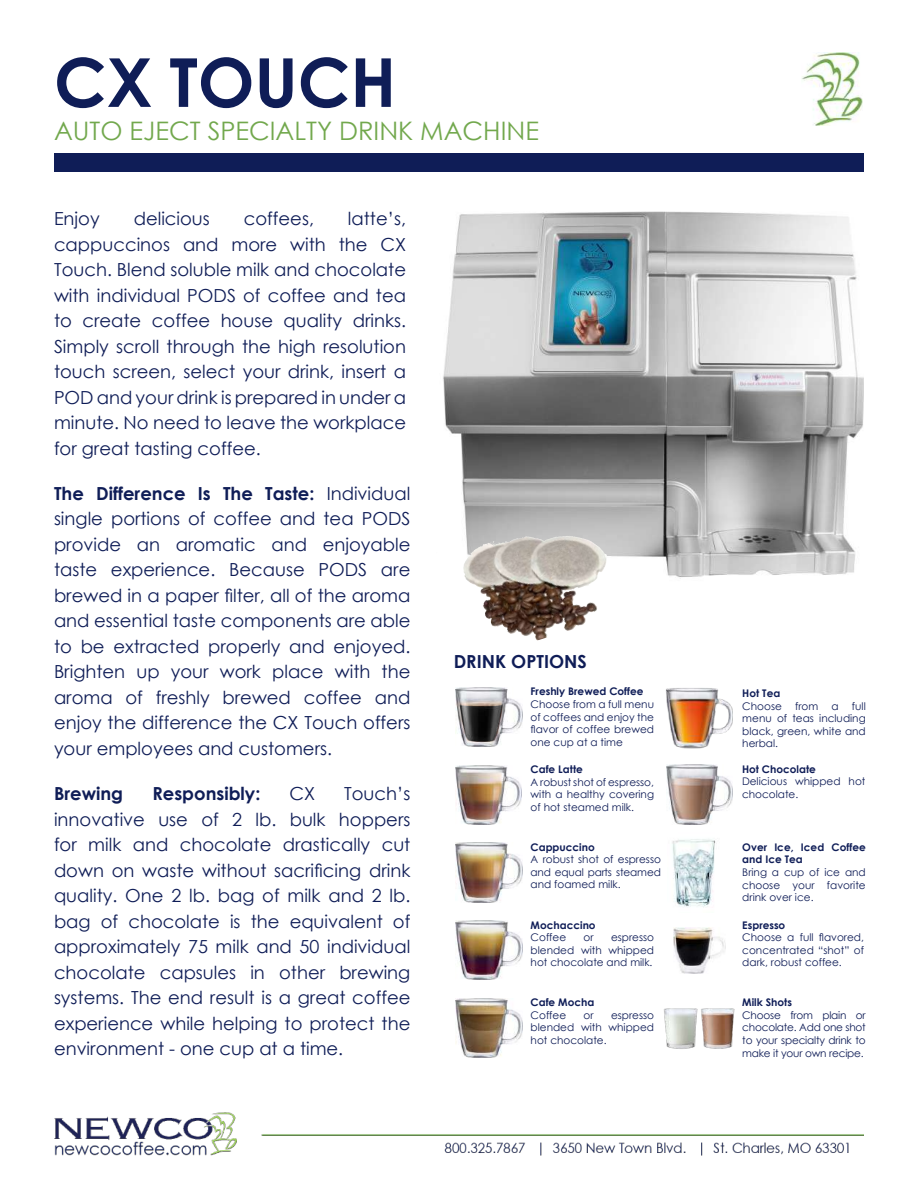
<style>
.page{position:relative;width:918px;height:1188px;background:#fff}
.page>*{position:absolute;margin:0;border:0;box-sizing:border-box;transform-origin:0 0}
.t1{font:700 67.5px "Century Gothic";color:#0f1d57}
.t2{font:25.5px "Century Gothic";color:#72a84d}
.t3{font:18px/25.5px "Century Gothic";color:#0f1d57;text-align:justify}
.t4{font:700 18px "Century Gothic";color:#0f1d57}
.t5{font:10.5px/12.6px "Century Gothic";color:#0f1d57;text-align:justify}
.t6{font:700 10.5px/12.6px "Century Gothic";color:#0f1d57}
.s1{font-weight:700}
</style>
<div class="page">
<img style="left:443px;top:211px;width:421px;height:380px">
<img style="left:54px;top:1113px;width:810px;height:42px">
<img style="left:802px;top:53px;width:60px;height:72px">
<div style="left:54px;top:154px;width:810px;height:18px;background:#0f1d57"></div>
<img style="left:674px;top:927px;width:51px;height:46px">
<img style="left:456px;top:921px;width:66px;height:59px">
<img style="left:666px;top:765px;width:67px;height:60px">
<img style="left:455px;top:843px;width:67px;height:59px">
<img style="left:455px;top:998px;width:67px;height:60px">
<img style="left:455px;top:765px;width:67px;height:60px">
<img style="left:455px;top:688px;width:67px;height:59px">
<svg style="left:459px;top:705px;width:44px;height:37px;background:#4c4a4a"></svg>
<img style="left:664px;top:1008px;width:27px;height:41px">
<img style="left:691px;top:1008px;width:44px;height:41px">
<img style="left:666px;top:688px;width:67px;height:61px">
<img style="left:672px;top:839px;width:43px;height:69px">
<img style="left:476px;top:536px;width:92px;height:13px">
<h1 class="t1" style="left:54px;top:31px;width:344px">CX TOUCH</h1>
<h2 class="t2" style="left:54px;top:113px;width:487px">AUTO EJECT SPECIALTY DRINK MACHINE</h2>
<p class="t3" style="left:54px;top:206px;width:47px">Enjoy</p>
<p class="t3" style="left:134px;top:206px;width:78px">delicious</p>
<p class="t3" style="left:244px;top:206px;width:72px">coffees,</p>
<p class="t3" style="left:54px;top:206px;width:354px;text-indent:294px">latte’s, cappuccinos and more with the CX Touch. Blend soluble milk and chocolate with individual PODS of coffee and tea to create coffee house quality drinks.<br>Simply scroll through the high resolution touch screen, select your drink, insert a POD and your drink is prepared in under a minute. No need to leave the workplace for great tasting coffee.</p>
<p class="t3" style="left:54px;top:480px;width:358px"><span class="s1">The Difference Is The Taste:</span> Individual single portions of coffee and tea PODS provide an aromatic and enjoyable taste experience. Because PODS are brewed in a paper filter, all of the aroma and essential taste components are able to be extracted properly and enjoyed.<br>Brighten up your work place with the aroma of freshly brewed coffee and enjoy the difference the CX Touch offers your employees and customers.</p>
<p class="t4" style="left:54px;top:780px;width:71px">Brewing</p>
<p class="t4" style="left:152px;top:780px;width:109px">Responsibly:</p>
<p class="t3" style="left:289px;top:781px;width:27px">CX</p>
<p class="t3" style="left:54px;top:781px;width:358px;text-indent:290px">Touch’s innovative use of 2 lb. bulk hoppers for milk and chocolate drastically cut down on waste without sacrificing drink quality. One 2 lb. bag of milk and 2 lb. bag of chocolate is the equivalent of approximately 75 milk and 50 individual chocolate capsules in other brewing systems. The end result is a great coffee experience while helping to protect the environment - one cup at a time.</p>
<p class="t4" style="left:454px;top:647px;width:135px">DRINK OPTIONS</p>
<p class="t6" style="left:531px;top:685px;width:114px">Freshly Brewed Coffee</p>
<p class="t5" style="left:531px;top:698px;width:125px">Choose from a full menu of coffees and enjoy the flavor of coffee brewed one cup at a time</p>
<p class="t6" style="left:531px;top:763px;width:54px">Cafe Latte</p>
<p class="t5" style="left:531px;top:776px;width:125px">A robust shot of espresso, with a healthy covering of hot steamed milk.</p>
<p class="t6" style="left:531px;top:840px;width:66px">Cappuccino</p>
<p class="t5" style="left:531px;top:853px;width:132px">A robust shot of espresso and equal parts steamed and foamed milk.</p>
<p class="t6" style="left:531px;top:918px;width:67px">Mochaccino</p>
<p class="t5" style="left:531px;top:931px;width:37px">Coffee</p>
<p class="t5" style="left:584px;top:931px;width:12px">or</p>
<p class="t5" style="left:531px;top:931px;width:125px;text-indent:80px">espresso blended with whipped hot chocolate and milk.</p>
<p class="t6" style="left:531px;top:996px;width:65px">Cafe Mocha</p>
<p class="t5" style="left:531px;top:1009px;width:37px">Coffee</p>
<p class="t5" style="left:584px;top:1009px;width:12px">or</p>
<p class="t5" style="left:531px;top:1009px;width:125px;text-indent:80px">espresso blended with whipped hot chocolate.</p>
<p class="t6" style="left:742px;top:686px;width:40px">Hot Tea</p>
<p class="t5" style="left:742px;top:699px;width:41px">Choose</p>
<p class="t5" style="left:795px;top:699px;width:25px">from</p>
<p class="t5" style="left:832px;top:699px;width:9px">a</p>
<p class="t5" style="left:742px;top:699px;width:125px;text-indent:110px">full menu of teas including black, green, white and herbal.</p>
<p class="t6" style="left:742px;top:762px;width:75px">Hot Chocolate</p>
<p class="t5" style="left:742px;top:775px;width:125px">Delicious whipped hot chocolate.</p>
<p class="t6" style="left:742px;top:840px;width:125px">Over Ice, Iced Coffee and Ice Tea</p>
<p class="t5" style="left:742px;top:866px;width:125px">Bring a cup of ice and choose your favorite drink over ice.</p>
<p class="t6" style="left:742px;top:918px;width:45px">Espresso</p>
<p class="t5" style="left:742px;top:931px;width:123px">Choose a full flavored, concentrated “shot” of dark, robust coffee.</p>
<p class="t6" style="left:742px;top:996px;width:51px">Milk Shots</p>
<p class="t5" style="left:742px;top:1009px;width:125px">Choose from plain or chocolate. Add one shot to your specialty drink to make it your own recipe.</p>
</div>
